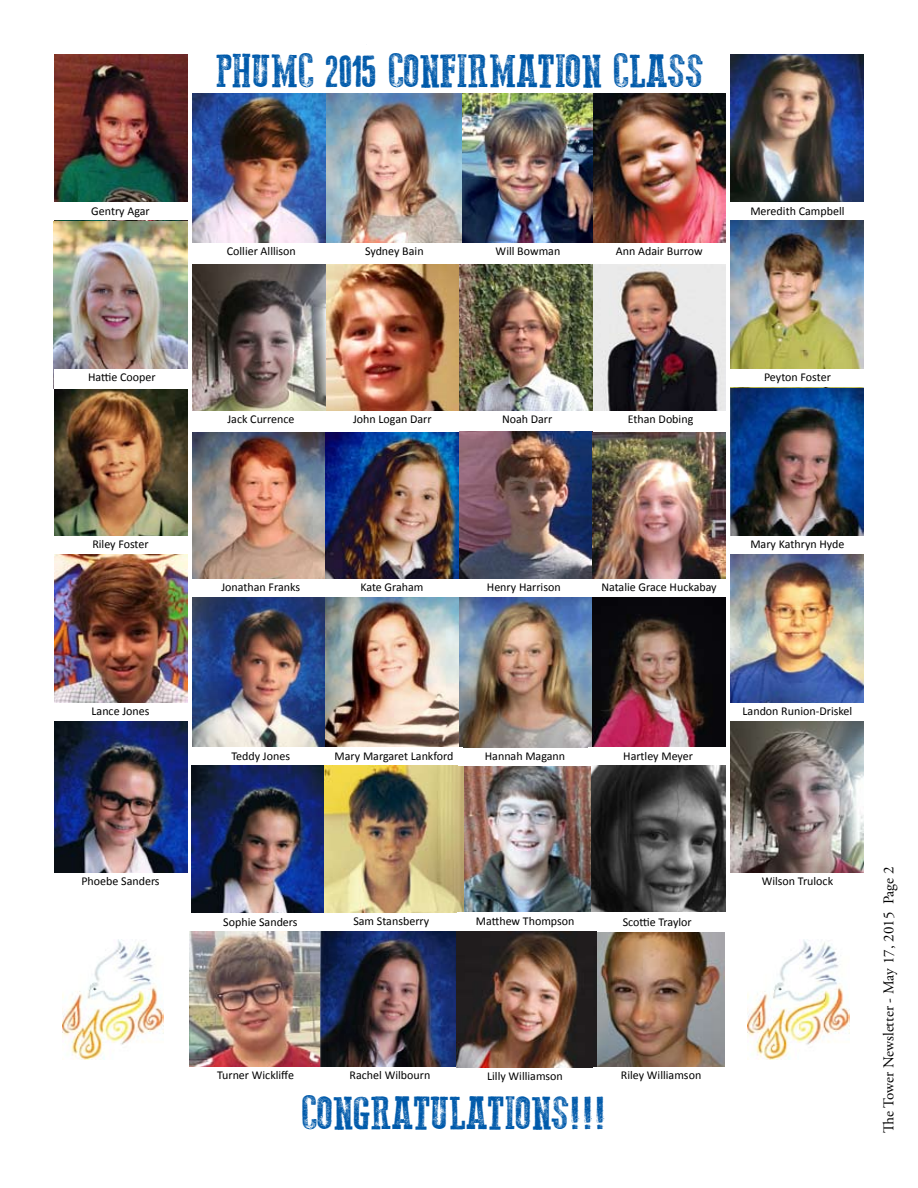
<style>
.page{position:relative;width:918px;height:1188px;background:#fff}
.page>*{position:absolute;margin:0;border:0;box-sizing:border-box;transform-origin:0 0}
.t1{font:46.5px "Go 2 Old Western";color:#005aaa}
.t2{font:15px "Adobe Garamond Pro";color:#000}
.t3{font:12px "Calibri";color:#000}
</style>
<div class="page">
<img style="left:592px;top:931px;width:133px;height:136px">
<img style="left:463px;top:766px;width:128px;height:146px">
<img style="left:593px;top:264px;width:133px;height:147px">
<img style="left:54px;top:54px;width:133px;height:819px">
<img style="left:326px;top:94px;width:400px;height:149px">
<img style="left:192px;top:264px;width:268px;height:315px">
<img style="left:460px;top:264px;width:133px;height:147px">
<img style="left:460px;top:431px;width:132px;height:148px">
<img style="left:192px;top:597px;width:400px;height:151px">
<img style="left:592px;top:431px;width:134px;height:480px">
<img style="left:192px;top:765px;width:133px;height:148px">
<img style="left:325px;top:766px;width:138px;height:147px">
<img style="left:189px;top:932px;width:131px;height:135px">
<img style="left:320px;top:932px;width:136px;height:135px">
<div style="left:54px;top:202px;width:133px;height:18px;background:#fff"></div>
<div style="left:192px;top:411px;width:138px;height:20px;background:#fff"></div>
<div style="left:326px;top:411px;width:133px;height:20px;background:#fff"></div>
<div style="left:459px;top:411px;width:137px;height:19px;background:#fff"></div>
<div style="left:593px;top:579px;width:133px;height:18px;background:#fff"></div>
<div style="left:588px;top:748px;width:140px;height:17px;background:#fff"></div>
<div style="left:54px;top:369px;width:136px;height:19px;background:#fff"></div>
<div style="left:54px;top:536px;width:133px;height:18px;background:#fff"></div>
<div style="left:54px;top:703px;width:133px;height:17px;background:#fff"></div>
<img style="left:731px;top:54px;width:133px;height:148px">
<img style="left:731px;top:220px;width:133px;height:316px">
<img style="left:731px;top:554px;width:133px;height:149px">
<img style="left:731px;top:721px;width:133px;height:152px">
<div style="left:731px;top:369px;width:133px;height:18px;background:#fff"></div>
<img style="left:193px;top:94px;width:133px;height:149px">
<img style="left:456px;top:932px;width:141px;height:136px">
<div style="left:593px;top:1067px;width:136px;height:18px;background:#fff"></div>
<img style="left:748px;top:939px;width:101px;height:120px">
<img style="left:62px;top:939px;width:102px;height:120px">
<h1 class="t1" style="left:216px;top:44px;width:489px">PHUMC 2015 CONFIRMATION CLASS</h1>
<p class="t3" style="left:91px;top:203px;width:60px">Gentry Agar</p>
<p class="t3" style="left:750px;top:203px;width:96px">Meredith Campbell</p>
<p class="t3" style="left:227px;top:244px;width:71px">Collier Alllison</p>
<p class="t3" style="left:365px;top:244px;width:60px">Sydney Bain</p>
<p class="t3" style="left:496px;top:244px;width:66px">Will Bowman</p>
<p class="t3" style="left:616px;top:244px;width:88px">Ann Adair Burrow</p>
<p class="t3" style="left:88px;top:370px;width:69px">Hattie Cooper</p>
<p class="t3" style="left:764px;top:370px;width:68px">Peyton Foster</p>
<p class="t3" style="left:227px;top:412px;width:69px">Jack Currence</p>
<p class="t3" style="left:353px;top:412px;width:80px">John Logan Darr</p>
<p class="t3" style="left:502px;top:412px;width:52px">Noah Darr</p>
<p class="t3" style="left:628px;top:412px;width:67px">Ethan Dobing</p>
<p class="t3" style="left:92px;top:536px;width:58px">Riley Foster</p>
<p class="t3" style="left:750px;top:536px;width:96px">Mary Kathryn Hyde</p>
<p class="t3" style="left:221px;top:580px;width:80px">Jonathan Franks</p>
<p class="t3" style="left:360px;top:580px;width:65px">Kate Graham</p>
<p class="t3" style="left:487px;top:580px;width:75px">Henry Harrison</p>
<p class="t3" style="left:601px;top:580px;width:117px">Natalie Grace Huckabay</p>
<p class="t3" style="left:92px;top:703px;width:59px">Lance Jones</p>
<p class="t3" style="left:743px;top:703px;width:111px">Landon Runion-Driskel</p>
<p class="t3" style="left:231px;top:748px;width:60px">Teddy Jones</p>
<p class="t3" style="left:335px;top:748px;width:120px">Mary Margaret Lankford</p>
<p class="t3" style="left:485px;top:748px;width:82px">Hannah Magann</p>
<p class="t3" style="left:623px;top:748px;width:71px">Hartley Meyer</p>
<p class="t3" style="left:81px;top:874px;width:80px">Phoebe Sanders</p>
<p class="t3" style="left:223px;top:914px;width:76px">Sophie Sanders</p>
<p class="t3" style="left:353px;top:914px;width:77px">Sam Stansberry</p>
<p class="t3" style="left:476px;top:913px;width:100px">Matthew Thompson</p>
<p class="t3" style="left:623px;top:915px;width:71px">Scottie Traylor</p>
<p class="t3" style="left:217px;top:1068px;width:78px">Turner Wickliffe</p>
<p class="t3" style="left:487px;top:1068px;width:77px">Lilly Williamson</p>
<p class="t3" style="left:621px;top:1068px;width:82px">Riley Williamson</p>
<h1 class="t1" style="left:301px;top:1087px;width:307px">CONGRATULATIONS!!!</h1>
<p class="t3" style="left:350px;top:1068px;width:82px">Rachel Wilbourn</p>
<p class="t3" style="left:762px;top:874px;width:73px">Wilson Trulock</p>
<p class="t2" style="left:880px;top:1133px;width:268px;rotate:-90deg">The Tower Newsletter - May 17, 2015 Page 2</p>
</div>
